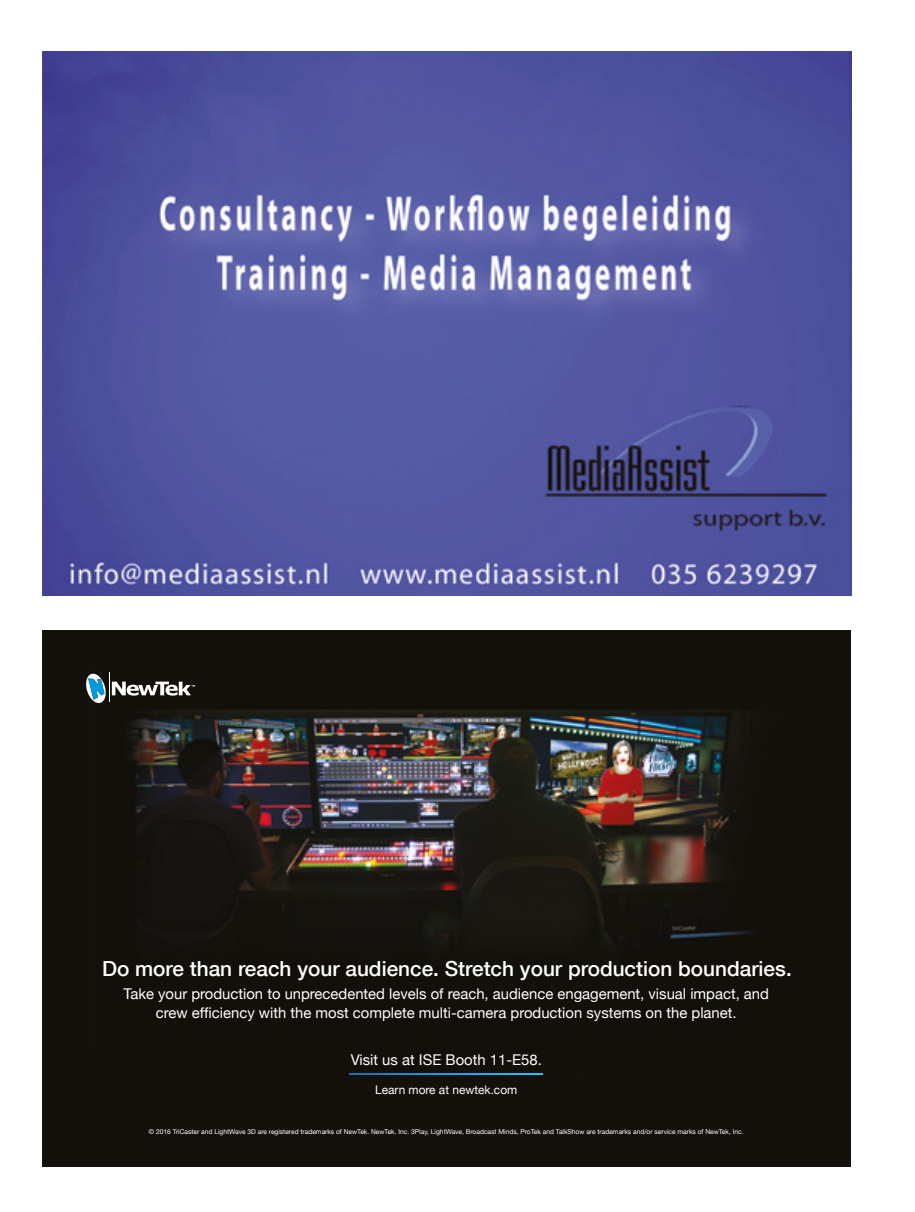
<style>
.page{position:relative;width:915px;height:1212px;background:#fff}
.page>*{position:absolute;margin:0;border:0;box-sizing:border-box;transform-origin:0 0}
.t1{font:500 20.7px "Helvetica Neue";color:#fff}
.t2{font:14.85px/19.4px "Helvetica Neue";color:#fff;text-align:center}
.t3{font:11.85px "Helvetica Neue";color:#fff}
.t4{font:6.75px "Helvetica Neue";color:#fff}
</style>
<div class="page">
<img style="left:43px;top:51px;width:807px;height:544px">
<img style="left:43px;top:631px;width:807px;height:535px">
<svg style="left:85px;top:672px;width:110px;height:32px"></svg>
<img style="left:349px;top:1074px;width:193px;height:1px">
<h1 class="t1" style="left:102px;top:952px;width:691px">Do more than reach your audience. Stretch your production boundaries.</h1>
<p class="t2" style="left:123px;top:984px;width:646px">Take your production to unprecedented levels of reach, audience engagement, visual impact, and crew efficiency with the most complete multi-camera production systems on the planet.</p>
<p class="t2" style="left:350px;top:1050px;width:192px">Visit us at ISE Booth 11-E58.</p>
<p class="t3" style="left:375px;top:1081px;width:144px">Learn more at newtek.com</p>
<p class="t4" style="left:149px;top:1127px;width:596px">© 2016 TriCaster and LightWave 3D are registered trademarks of NewTek. NewTek, Inc. 3Play, LightWave, Broadcast Minds, ProTek and TalkShow are trademarks and/or service marks of NewTek, Inc.</p>
</div>
